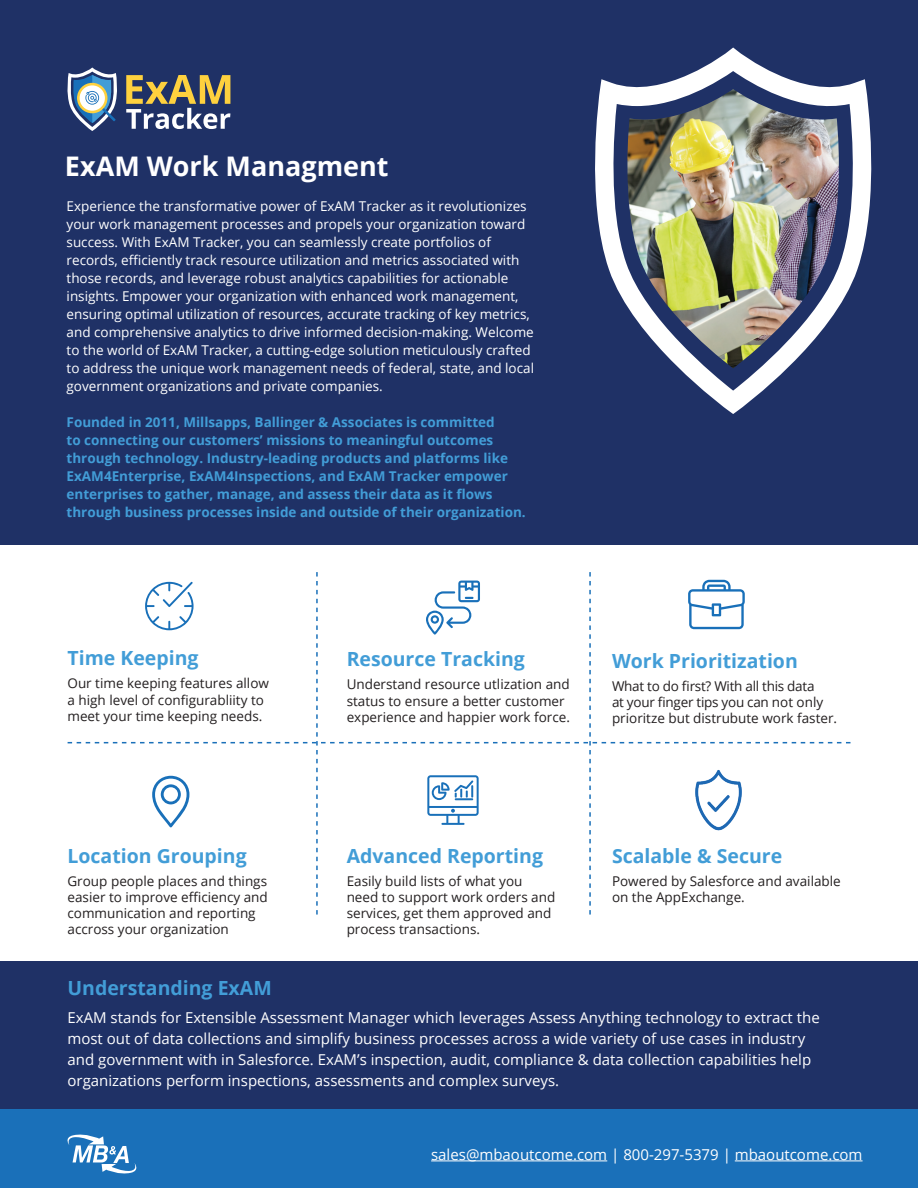
<style>
.page{position:relative;width:918px;height:1188px;background:#fff}
.page>*{position:absolute;margin:0;border:0;box-sizing:border-box;transform-origin:0 0}
.t1{font:700 27px "Open Sans";color:#fff}
.t2{font:700 19.5px "Open Sans";color:#429dd7}
.t3{font:15px/21px "Open Sans";color:#fff}
.t4{font:13.5px/18px "Open Sans";color:#fff}
.t5{font:13.5px/16.2px "Open Sans";color:#231f20}
.t6{font:700 13.5px/18px "Open Sans";color:#429dd7}
</style>
<div class="page">
<div style="left:0;top:0;width:918px;height:544px;background:#1f3166"></div>
<div style="left:0;top:961px;width:918px;height:148px;background:#1f3166"></div>
<div style="left:0;top:1109px;width:918px;height:79px;background:#1a70b9"></div>
<hr style="left:431px;top:1161px;width:176px;height:1px;background:#fff">
<hr style="left:735px;top:1161px;width:128px;height:1px;background:#fff">
<svg style="left:595px;top:48px;width:277px;height:366px"></svg>
<img style="left:626px;top:89px;width:214px;height:279px">
<svg style="left:68px;top:572px;width:782px;height:343px"></svg>
<svg style="left:67px;top:1134px;width:70px;height:40px"></svg>
<svg style="left:126px;top:75px;width:104px;height:54px"></svg>
<svg style="left:67px;top:68px;width:50px;height:63px"></svg>
<h1 class="t1" style="left:65px;top:147px;width:325px">ExAM Work Managment</h1>
<p class="t4" style="left:67px;top:197px;width:469px">Experience the transformative power of ExAM Tracker as it revolutionizes your work management processes and propels your organization toward success. With ExAM Tracker, you can seamlessly create portfolios of records, efficiently track resource utilization and metrics associated with those records, and leverage robust analytics capabilities for actionable insights. Empower your organization with enhanced work management, ensuring optimal utilization of resources, accurate tracking of key metrics, and comprehensive analytics to drive informed decision-making. Welcome to the world of ExAM Tracker, a cutting-edge solution meticulously crafted to address the unique work management needs of federal, state, and local government organizations and private companies.</p>
<p class="t6" style="left:67px;top:413px;width:461px">Founded in 2011, Millsapps, Ballinger &amp; Associates is committed<br>to connecting our customers’ missions to meaningful outcomes through technology. Industry-leading products and platforms like ExAM4Enterprise, ExAM4Inspections, and ExAM Tracker empower enterprises to gather, manage, and assess their data as it flows through business processes inside and outside of their organization.</p>
<h2 class="t2" style="left:68px;top:645px;width:133px">Time Keeping</h2>
<p class="t5" style="left:68px;top:675px;width:203px">Our time keeping features allow a high level of configurabliity to meet your time keeping needs.</p>
<h2 class="t2" style="left:68px;top:842px;width:181px">Location Grouping</h2>
<p class="t5" style="left:68px;top:872px;width:202px">Group people places and things easier to improve efficiency and communication and reporting accross your organization</p>
<h2 class="t2" style="left:347px;top:646px;width:180px">Resource Tracking</h2>
<p class="t5" style="left:347px;top:676px;width:225px">Understand resource utlization and status to ensure a better customer experience and happier work force.</p>
<h2 class="t2" style="left:612px;top:647px;width:187px">Work Prioritization</h2>
<p class="t5" style="left:612px;top:677px;width:227px">What to do first? With all this data<br>at your finger tips you can not only prioritze but distrubute work faster.</p>
<h2 class="t2" style="left:347px;top:842px;width:198px">Advanced Reporting</h2>
<p class="t5" style="left:347px;top:872px;width:210px">Easily build lists of what you need to support work orders and services, get them approved and process transactions.</p>
<h2 class="t2" style="left:612px;top:842px;width:172px">Scalable &amp; Secure</h2>
<p class="t5" style="left:612px;top:872px;width:230px">Powered by Salesforce and available on the AppExchange.</p>
<h2 class="t2" style="left:68px;top:974px;width:206px">Understanding ExAM</h2>
<p class="t3" style="left:68px;top:1007px;width:754px">ExAM stands for Extensible Assessment Manager which leverages Assess Anything technology to extract the most out of data collections and simplify business processes across a wide variety of use cases in industry and government with in Salesforce. ExAM’s inspection, audit, compliance &amp; data collection capabilities help organizations perform inspections, assessments and complex surveys.</p>
<p class="t3" style="left:431px;top:1143px;width:433px">sales@mbaoutcome.com | 800-297-5379 | mbaoutcome.com</p>
</div>
